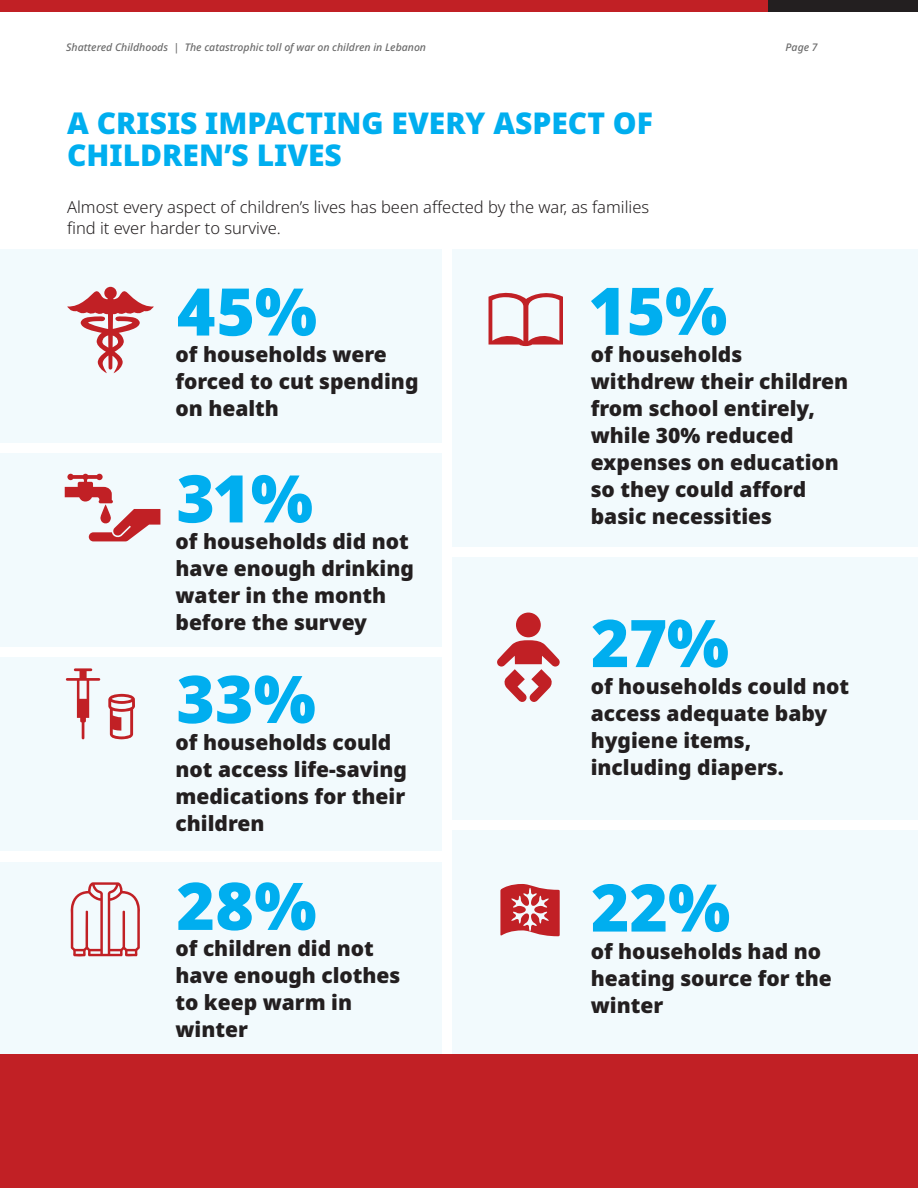
<style>
.page{position:relative;width:918px;height:1188px;background:#fff}
.page>*{position:absolute;margin:0;border:0;box-sizing:border-box;transform-origin:0 0}
.t1{font:65.7px "Noto Sans";color:#00aeef}
.t2{font:30px/31.5px "Noto Sans";color:#00aeef}
.t3{font:21px/27px "Noto Sans";color:#231f20}
.t4{font:16.5px/21px "Noto Sans";color:#231f20}
.t5{font:italic 10.5px "Noto Sans";color:#6b6b6b}
</style>
<div class="page">
<div style="left:0;top:249px;width:441px;height:194px;background:#f2fafd"></div>
<div style="left:453px;top:249px;width:465px;height:298px;background:#f2fafd"></div>
<div style="left:453px;top:558px;width:465px;height:262px;background:#f2fafd"></div>
<div style="left:453px;top:831px;width:465px;height:223px;background:#f2fafd"></div>
<div style="left:0;top:454px;width:441px;height:193px;background:#f2fafd"></div>
<div style="left:0;top:658px;width:441px;height:193px;background:#f2fafd"></div>
<div style="left:0;top:862px;width:441px;height:193px;background:#f2fafd"></div>
<div style="left:135px;top:0;width:783px;height:11px;background:#231f20"></div>
<div style="left:0;top:0;width:767px;height:11px;background:#c12025"></div>
<div style="left:0;top:1054px;width:918px;height:134px;background:#c12025"></div>
<svg style="left:67px;top:287px;width:87px;height:86px"></svg>
<svg style="left:489px;top:292px;width:74px;height:54px"></svg>
<svg style="left:65px;top:474px;width:95px;height:67px"></svg>
<svg style="left:66px;top:668px;width:69px;height:71px"></svg>
<svg style="left:497px;top:613px;width:63px;height:89px"></svg>
<svg style="left:500px;top:884px;width:60px;height:52px"></svg>
<svg style="left:71px;top:882px;width:69px;height:75px"></svg>
<p class="t5" style="left:66px;top:40px;width:361px">Shattered Childhoods | The catastrophic toll of war on children in Lebanon</p>
<h2 class="t2" style="left:67px;top:108px;width:587px">A CRISIS IMPACTING EVERY ASPECT OF<br>CHILDREN’S LIVES</h2>
<p class="t4" style="left:67px;top:197px;width:584px">Almost every aspect of children’s lives has been affected by the war, as families find it ever harder to survive.</p>
<h1 class="t1" style="left:176px;top:265px;width:142px">45%</h1>
<h1 class="t1" style="left:591px;top:265px;width:138px">15%</h1>
<p class="t5" style="left:786px;top:40px;width:34px">Page 7</p>
<p class="t3" style="left:176px;top:341px;width:245px">of households were forced to cut spending on health</p>
<h1 class="t1" style="left:176px;top:452px;width:138px">31%</h1>
<p class="t3" style="left:176px;top:528px;width:240px">of households did not have enough drinking water in the month before the survey</p>
<h1 class="t1" style="left:176px;top:653px;width:141px">33%</h1>
<p class="t3" style="left:176px;top:729px;width:233px">of households could not access life-saving medications for their children</p>
<h1 class="t1" style="left:176px;top:860px;width:142px">28%</h1>
<p class="t3" style="left:176px;top:936px;width:226px">of children did not have enough clothes to keep warm in winter</p>
<p class="t3" style="left:591px;top:341px;width:259px">of households withdrew their children from school entirely, while 30% reduced expenses on education so they could afford basic necessities</p>
<h1 class="t1" style="left:591px;top:597px;width:140px">27%</h1>
<p class="t3" style="left:591px;top:674px;width:260px">of households could not access adequate baby hygiene items, including diapers.</p>
<h1 class="t1" style="left:591px;top:861px;width:141px">22%</h1>
<p class="t3" style="left:591px;top:938px;width:243px">of households had no heating source for the winter</p>
</div>
